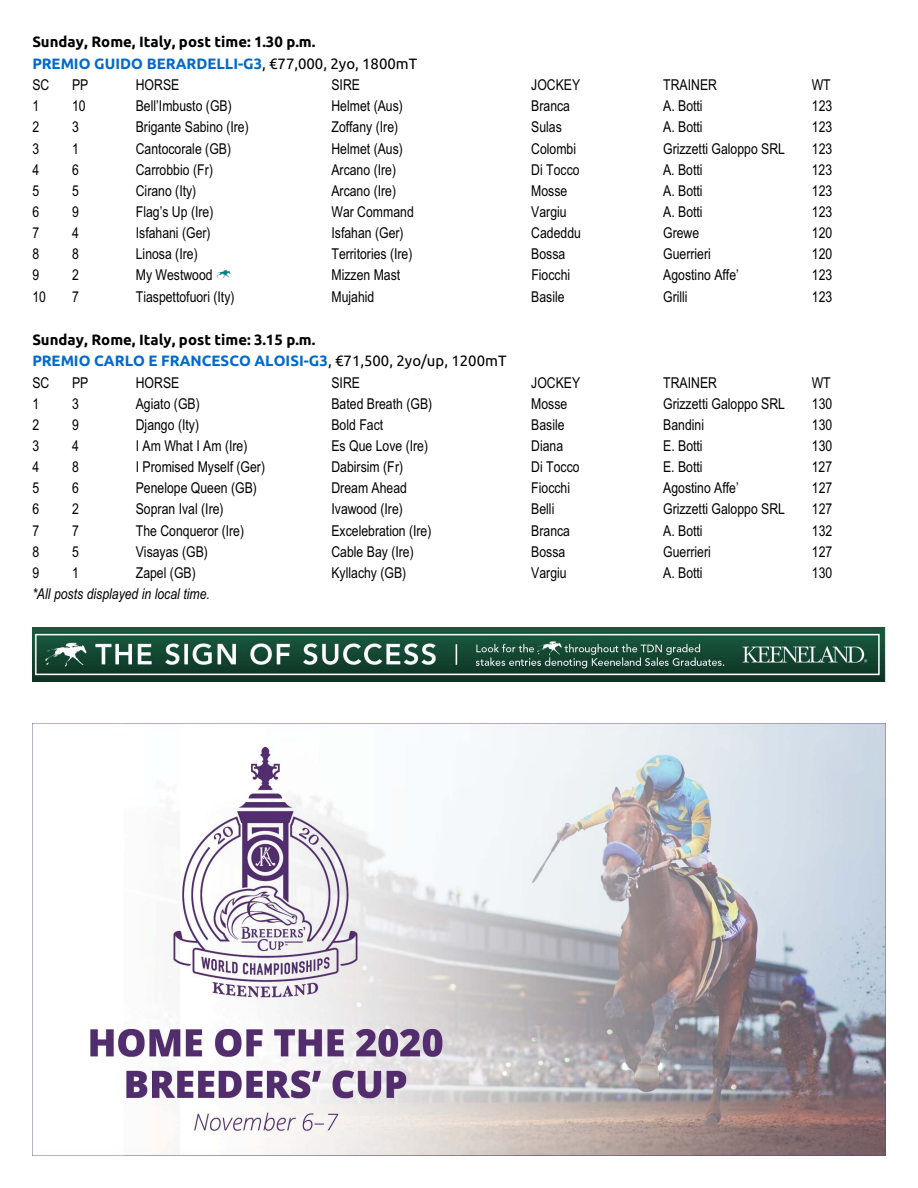
<style>
.page{position:relative;width:918px;height:1188px;background:#fff}
.page>*{position:absolute;margin:0;border:0;box-sizing:border-box;transform-origin:0 0}
.t1{font:15px "Arial Narrow";color:#000}
.t2{font:700 15px/21.8px "Ubuntu";color:#000}
.t3{font:italic 15px "Arial Narrow";color:#000}
.s1{color:#0069cc}
.s2{font-weight:400}
.s3{font-family:"Type Keys Pro Keeneland";color:#008080}
</style>
<div class="page">
<img style="left:32px;top:724px;width:854px;height:432px">
<img style="left:32px;top:627px;width:854px;height:54px">
<p class="t2" style="left:32px;top:32px;width:387px">Sunday, Rome, Italy, post time: 1.30 p.m.<br><span class="s1">PREMIO GUIDO BERARDELLI-G3</span><span class="s2">, €77,000, 2yo, 1800mT</span></p>
<p class="t1" style="left:32px;top:79px;width:18px">SC</p>
<p class="t1" style="left:72px;top:79px;width:18px">PP</p>
<p class="t1" style="left:136px;top:79px;width:45px">HORSE</p>
<p class="t1" style="left:331px;top:79px;width:30px">SIRE</p>
<p class="t1" style="left:531px;top:79px;width:51px">JOCKEY</p>
<p class="t1" style="left:663px;top:79px;width:55px">TRAINER</p>
<p class="t1" style="left:812px;top:79px;width:20px">WT</p>
<p class="t1" style="left:32px;top:100px;width:8px">1</p>
<p class="t1" style="left:72px;top:100px;width:15px">10</p>
<p class="t1" style="left:136px;top:100px;width:97px">Bell’Imbusto (GB)</p>
<p class="t1" style="left:331px;top:100px;width:73px">Helmet (Aus)</p>
<p class="t1" style="left:531px;top:100px;width:40px">Branca</p>
<p class="t1" style="left:663px;top:100px;width:41px">A. Botti</p>
<p class="t1" style="left:812px;top:100px;width:22px">123</p>
<p class="t1" style="left:32px;top:122px;width:8px">2</p>
<p class="t1" style="left:72px;top:122px;width:8px">3</p>
<p class="t1" style="left:136px;top:122px;width:115px">Brigante Sabino (Ire)</p>
<p class="t1" style="left:331px;top:122px;width:68px">Zoffany (Ire)</p>
<p class="t1" style="left:531px;top:122px;width:32px">Sulas</p>
<p class="t1" style="left:663px;top:122px;width:41px">A. Botti</p>
<p class="t1" style="left:812px;top:122px;width:22px">123</p>
<p class="t1" style="left:32px;top:143px;width:8px">3</p>
<p class="t1" style="left:72px;top:143px;width:8px">1</p>
<p class="t1" style="left:136px;top:143px;width:97px">Cantocorale (GB)</p>
<p class="t1" style="left:331px;top:143px;width:73px">Helmet (Aus)</p>
<p class="t1" style="left:531px;top:143px;width:46px">Colombi</p>
<p class="t1" style="left:663px;top:143px;width:123px">Grizzetti Galoppo SRL</p>
<p class="t1" style="left:812px;top:143px;width:22px">123</p>
<p class="t1" style="left:32px;top:164px;width:8px">4</p>
<p class="t1" style="left:72px;top:164px;width:8px">6</p>
<p class="t1" style="left:136px;top:164px;width:79px">Carrobbio (Fr)</p>
<p class="t1" style="left:331px;top:164px;width:66px">Arcano (Ire)</p>
<p class="t1" style="left:531px;top:164px;width:50px">Di Tocco</p>
<p class="t1" style="left:663px;top:164px;width:41px">A. Botti</p>
<p class="t1" style="left:812px;top:164px;width:22px">123</p>
<p class="t1" style="left:32px;top:185px;width:8px">5</p>
<p class="t1" style="left:72px;top:185px;width:8px">5</p>
<p class="t1" style="left:136px;top:185px;width:62px">Cirano (Ity)</p>
<p class="t1" style="left:331px;top:185px;width:66px">Arcano (Ire)</p>
<p class="t1" style="left:531px;top:185px;width:38px">Mosse</p>
<p class="t1" style="left:663px;top:185px;width:41px">A. Botti</p>
<p class="t1" style="left:812px;top:185px;width:22px">123</p>
<p class="t1" style="left:32px;top:206px;width:8px">6</p>
<p class="t1" style="left:72px;top:206px;width:8px">9</p>
<p class="t1" style="left:136px;top:206px;width:79px">Flag’s Up (Ire)</p>
<p class="t1" style="left:331px;top:206px;width:84px">War Command</p>
<p class="t1" style="left:531px;top:206px;width:37px">Vargiu</p>
<p class="t1" style="left:663px;top:206px;width:41px">A. Botti</p>
<p class="t1" style="left:812px;top:206px;width:22px">123</p>
<p class="t1" style="left:32px;top:227px;width:8px">7</p>
<p class="t1" style="left:72px;top:227px;width:8px">4</p>
<p class="t1" style="left:136px;top:227px;width:76px">Isfahani (Ger)</p>
<p class="t1" style="left:331px;top:227px;width:74px">Isfahan (Ger)</p>
<p class="t1" style="left:531px;top:227px;width:51px">Cadeddu</p>
<p class="t1" style="left:663px;top:227px;width:38px">Grewe</p>
<p class="t1" style="left:812px;top:227px;width:22px">120</p>
<p class="t1" style="left:32px;top:248px;width:8px">8</p>
<p class="t1" style="left:72px;top:248px;width:8px">8</p>
<p class="t1" style="left:136px;top:248px;width:63px">Linosa (Ire)</p>
<p class="t1" style="left:331px;top:248px;width:83px">Territories (Ire)</p>
<p class="t1" style="left:531px;top:248px;width:36px">Bossa</p>
<p class="t1" style="left:663px;top:248px;width:49px">Guerrieri</p>
<p class="t1" style="left:812px;top:248px;width:22px">120</p>
<p class="t1" style="left:32px;top:270px;width:8px">9</p>
<p class="t1" style="left:72px;top:270px;width:8px">2</p>
<p class="t1" style="left:136px;top:270px;width:97px">My Westwood <span class="s3">K</span></p>
<p class="t1" style="left:332px;top:270px;width:70px">Mizzen Mast</p>
<p class="t1" style="left:531px;top:270px;width:40px">Fiocchi</p>
<p class="t1" style="left:663px;top:270px;width:77px">Agostino Affe’</p>
<p class="t1" style="left:812px;top:270px;width:22px">123</p>
<p class="t1" style="left:32px;top:291px;width:15px">10</p>
<p class="t1" style="left:72px;top:291px;width:8px">7</p>
<p class="t1" style="left:136px;top:291px;width:100px">Tiaspettofuori (Ity)</p>
<p class="t1" style="left:331px;top:291px;width:44px">Mujahid</p>
<p class="t1" style="left:531px;top:291px;width:35px">Basile</p>
<p class="t1" style="left:663px;top:291px;width:26px">Grilli</p>
<p class="t1" style="left:812px;top:291px;width:22px">123</p>
<p class="t2" style="left:32px;top:329px;width:476px">Sunday, Rome, Italy, post time: 3.15 p.m.<br><span class="s1">PREMIO CARLO E FRANCESCO ALOISI-G3</span><span class="s2">, €71,500, 2yo/up, 1200mT</span></p>
<p class="t1" style="left:32px;top:377px;width:18px">SC</p>
<p class="t1" style="left:72px;top:377px;width:18px">PP</p>
<p class="t1" style="left:136px;top:377px;width:45px">HORSE</p>
<p class="t1" style="left:331px;top:377px;width:30px">SIRE</p>
<p class="t1" style="left:531px;top:377px;width:51px">JOCKEY</p>
<p class="t1" style="left:663px;top:377px;width:55px">TRAINER</p>
<p class="t1" style="left:812px;top:377px;width:20px">WT</p>
<p class="t1" style="left:32px;top:398px;width:8px">1</p>
<p class="t1" style="left:72px;top:398px;width:8px">3</p>
<p class="t1" style="left:136px;top:398px;width:66px">Agiato (GB)</p>
<p class="t1" style="left:331px;top:398px;width:102px">Bated Breath (GB)</p>
<p class="t1" style="left:531px;top:398px;width:38px">Mosse</p>
<p class="t1" style="left:663px;top:398px;width:123px">Grizzetti Galoppo SRL</p>
<p class="t1" style="left:812px;top:398px;width:22px">130</p>
<p class="t1" style="left:32px;top:419px;width:8px">2</p>
<p class="t1" style="left:72px;top:419px;width:8px">9</p>
<p class="t1" style="left:136px;top:419px;width:65px">Django (Ity)</p>
<p class="t1" style="left:331px;top:419px;width:53px">Bold Fact</p>
<p class="t1" style="left:531px;top:419px;width:35px">Basile</p>
<p class="t1" style="left:663px;top:419px;width:42px">Bandini</p>
<p class="t1" style="left:812px;top:419px;width:22px">130</p>
<p class="t1" style="left:32px;top:440px;width:8px">3</p>
<p class="t1" style="left:72px;top:440px;width:8px">4</p>
<p class="t1" style="left:136px;top:440px;width:113px">I Am What I Am (Ire)</p>
<p class="t1" style="left:331px;top:440px;width:98px">Es Que Love (Ire)</p>
<p class="t1" style="left:531px;top:440px;width:34px">Diana</p>
<p class="t1" style="left:663px;top:440px;width:41px">E. Botti</p>
<p class="t1" style="left:812px;top:440px;width:22px">130</p>
<p class="t1" style="left:32px;top:461px;width:8px">4</p>
<p class="t1" style="left:72px;top:461px;width:8px">8</p>
<p class="t1" style="left:136px;top:461px;width:131px">I Promised Myself (Ger)</p>
<p class="t1" style="left:331px;top:461px;width:73px">Dabirsim (Fr)</p>
<p class="t1" style="left:531px;top:461px;width:50px">Di Tocco</p>
<p class="t1" style="left:663px;top:461px;width:41px">E. Botti</p>
<p class="t1" style="left:812px;top:461px;width:22px">127</p>
<p class="t1" style="left:32px;top:482px;width:8px">5</p>
<p class="t1" style="left:72px;top:482px;width:8px">6</p>
<p class="t1" style="left:136px;top:482px;width:123px">Penelope Queen (GB)</p>
<p class="t1" style="left:331px;top:482px;width:77px">Dream Ahead</p>
<p class="t1" style="left:531px;top:482px;width:40px">Fiocchi</p>
<p class="t1" style="left:663px;top:482px;width:77px">Agostino Affe’</p>
<p class="t1" style="left:812px;top:482px;width:22px">127</p>
<p class="t1" style="left:32px;top:504px;width:8px">6</p>
<p class="t1" style="left:72px;top:504px;width:8px">2</p>
<p class="t1" style="left:136px;top:504px;width:89px">Sopran Ival (Ire)</p>
<p class="t1" style="left:331px;top:504px;width:73px">Ivawood (Ire)</p>
<p class="t1" style="left:531px;top:504px;width:25px">Belli</p>
<p class="t1" style="left:663px;top:504px;width:123px">Grizzetti Galoppo SRL</p>
<p class="t1" style="left:812px;top:504px;width:22px">127</p>
<p class="t1" style="left:32px;top:525px;width:8px">7</p>
<p class="t1" style="left:72px;top:525px;width:8px">7</p>
<p class="t1" style="left:136px;top:525px;width:110px">The Conqueror (Ire)</p>
<p class="t1" style="left:331px;top:525px;width:102px">Excelebration (Ire)</p>
<p class="t1" style="left:531px;top:525px;width:40px">Branca</p>
<p class="t1" style="left:663px;top:525px;width:41px">A. Botti</p>
<p class="t1" style="left:812px;top:525px;width:22px">132</p>
<p class="t1" style="left:32px;top:546px;width:8px">8</p>
<p class="t1" style="left:72px;top:546px;width:8px">5</p>
<p class="t1" style="left:136px;top:546px;width:74px">Visayas (GB)</p>
<p class="t1" style="left:331px;top:546px;width:84px">Cable Bay (Ire)</p>
<p class="t1" style="left:531px;top:546px;width:36px">Bossa</p>
<p class="t1" style="left:663px;top:546px;width:49px">Guerrieri</p>
<p class="t1" style="left:812px;top:546px;width:22px">127</p>
<p class="t1" style="left:32px;top:567px;width:8px">9</p>
<p class="t1" style="left:72px;top:567px;width:8px">1</p>
<p class="t1" style="left:136px;top:567px;width:61px">Zapel (GB)</p>
<p class="t1" style="left:331px;top:567px;width:76px">Kyllachy (GB)</p>
<p class="t1" style="left:531px;top:567px;width:37px">Vargiu</p>
<p class="t1" style="left:663px;top:567px;width:41px">A. Botti</p>
<p class="t1" style="left:812px;top:567px;width:22px">130</p>
<p class="t3" style="left:32px;top:588px;width:179px">*All posts displayed in local time.</p>
</div>
